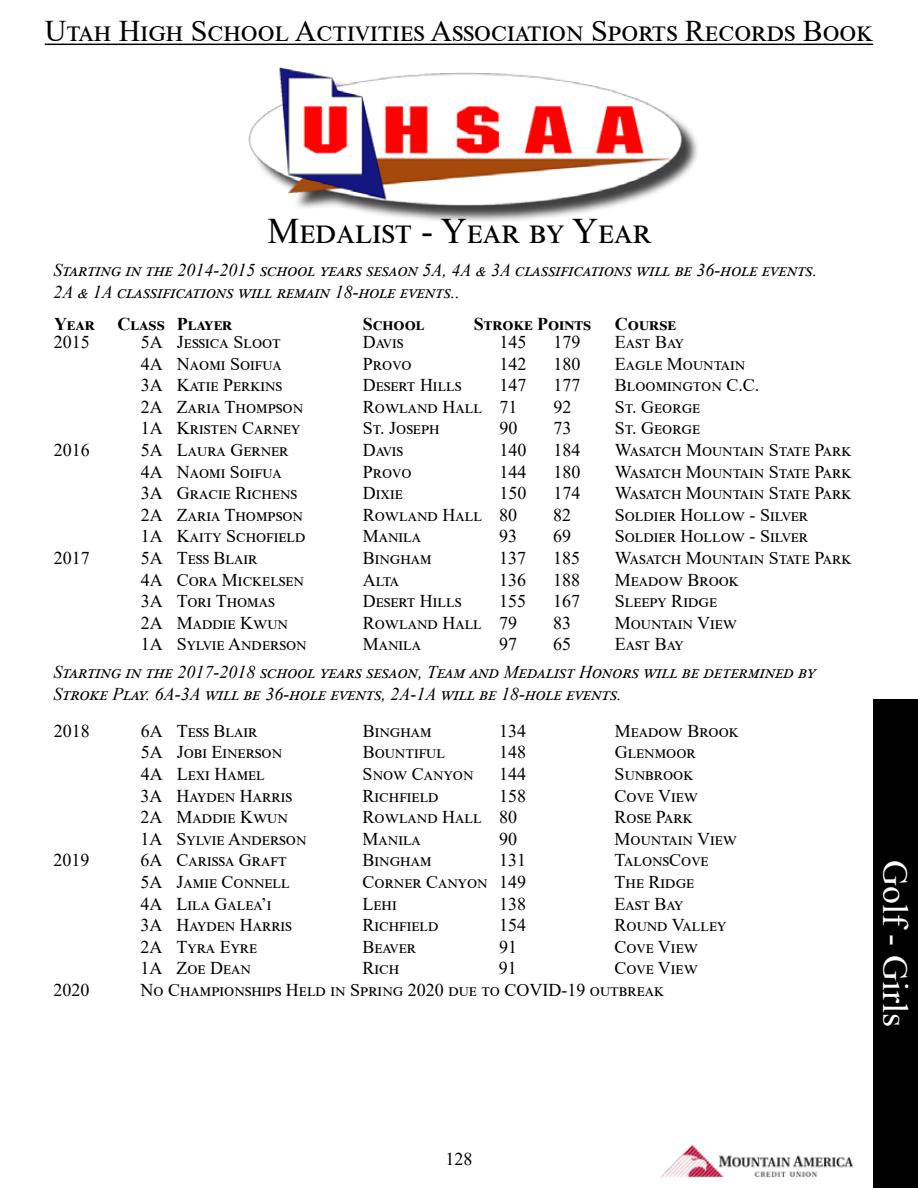
<style>
.page{position:relative;width:918px;height:1188px;background:#fff}
.page>*{position:absolute;margin:0;border:0;box-sizing:border-box;transform-origin:0 0}
.t1{font:36px "Times New Roman";color:#000}
.t2{font:36px "Times New Roman";color:#fff}
.t3{font:30px "Times New Roman";color:#000}
.t4{font:18px "Times New Roman";color:#000}
.t5{font:italic 18px/21.6px "Times New Roman";color:#000}
.t6{font:700 18px "Times New Roman";color:#000}
</style>
<div class="page">
<hr style="left:45px;top:44px;width:828px;height:1px;background:#000">
<div style="left:252px;top:71px;width:448px;height:153px;background:#000;opacity:.75"></div>
<img style="left:248px;top:67px;width:440px;height:151px">
<img style="left:661px;top:1144px;width:193px;height:34px">
<div style="left:873px;top:699px;width:45px;height:489px;background:#000"></div>
<h2 class="t3" style="left:45px;top:10px;width:830px">Utah High School Activities Association Sports Records Book</h2>
<h1 class="t1" style="left:267px;top:205px;width:379px">Medalist - Year by Year</h1>
<p class="t5" style="left:53px;top:259px;width:765px">Starting in the 2014-2015 school years sesaon 5A, 4A &amp; 3A classifications will be 36-hole events.<br>2A &amp; 1A classifications will remain 18-hole events..</p>
<p class="t6" style="left:54px;top:311px;width:43px">Year</p>
<p class="t6" style="left:118px;top:311px;width:116px">Class Player</p>
<p class="t6" style="left:363px;top:311px;width:63px">School</p>
<p class="t6" style="left:474px;top:311px;width:119px">Stroke Points</p>
<p class="t6" style="left:615px;top:311px;width:62px">Course</p>
<p class="t4" style="left:54px;top:329px;width:37px">2015</p>
<p class="t4" style="left:141px;top:329px;width:141px">5A Jessica Sloot</p>
<p class="t4" style="left:363px;top:329px;width:42px">Davis</p>
<p class="t4" style="left:499px;top:329px;width:28px">145</p>
<p class="t4" style="left:553px;top:329px;width:28px">179</p>
<p class="t4" style="left:615px;top:329px;width:70px">East Bay</p>
<p class="t4" style="left:141px;top:351px;width:142px">4A Naomi Soifua</p>
<p class="t4" style="left:363px;top:351px;width:50px">Provo</p>
<p class="t4" style="left:499px;top:351px;width:28px">142</p>
<p class="t4" style="left:553px;top:351px;width:28px">180</p>
<p class="t4" style="left:615px;top:351px;width:132px">Eagle Mountain</p>
<p class="t4" style="left:141px;top:373px;width:143px">3A Katie Perkins</p>
<p class="t4" style="left:363px;top:373px;width:100px">Desert Hills</p>
<p class="t4" style="left:499px;top:373px;width:28px">147</p>
<p class="t4" style="left:553px;top:373px;width:28px">177</p>
<p class="t4" style="left:615px;top:373px;width:146px">Bloomington C.C.</p>
<p class="t4" style="left:141px;top:394px;width:164px">2A Zaria Thompson</p>
<p class="t4" style="left:363px;top:394px;width:156px">Rowland Hall 71</p>
<p class="t4" style="left:553px;top:394px;width:19px">92</p>
<p class="t4" style="left:615px;top:394px;width:87px">St. George</p>
<p class="t4" style="left:141px;top:416px;width:161px">1A Kristen Carney</p>
<p class="t4" style="left:363px;top:416px;width:78px">St. Joseph</p>
<p class="t4" style="left:499px;top:416px;width:19px">90</p>
<p class="t4" style="left:553px;top:416px;width:19px">73</p>
<p class="t4" style="left:615px;top:416px;width:87px">St. George</p>
<p class="t4" style="left:54px;top:437px;width:37px">2016</p>
<p class="t4" style="left:141px;top:437px;width:146px">5A Laura Gerner</p>
<p class="t4" style="left:363px;top:437px;width:42px">Davis</p>
<p class="t4" style="left:499px;top:437px;width:28px">140</p>
<p class="t4" style="left:553px;top:437px;width:28px">184</p>
<p class="t4" style="left:615px;top:437px;width:238px">Wasatch Mountain State Park</p>
<p class="t4" style="left:141px;top:459px;width:142px">4A Naomi Soifua</p>
<p class="t4" style="left:363px;top:459px;width:50px">Provo</p>
<p class="t4" style="left:499px;top:459px;width:28px">144</p>
<p class="t4" style="left:553px;top:459px;width:28px">180</p>
<p class="t4" style="left:615px;top:459px;width:238px">Wasatch Mountain State Park</p>
<p class="t4" style="left:141px;top:481px;width:158px">3A Gracie Richens</p>
<p class="t4" style="left:363px;top:481px;width:41px">Dixie</p>
<p class="t4" style="left:499px;top:481px;width:28px">150</p>
<p class="t4" style="left:553px;top:481px;width:28px">174</p>
<p class="t4" style="left:615px;top:481px;width:238px">Wasatch Mountain State Park</p>
<p class="t4" style="left:141px;top:502px;width:164px">2A Zaria Thompson</p>
<p class="t4" style="left:363px;top:502px;width:156px">Rowland Hall 80</p>
<p class="t4" style="left:553px;top:502px;width:19px">82</p>
<p class="t4" style="left:615px;top:502px;width:192px">Soldier Hollow - Silver</p>
<p class="t4" style="left:141px;top:524px;width:166px">1A Kaity Schofield</p>
<p class="t4" style="left:363px;top:524px;width:60px">Manila</p>
<p class="t4" style="left:499px;top:524px;width:19px">93</p>
<p class="t4" style="left:553px;top:524px;width:19px">69</p>
<p class="t4" style="left:615px;top:524px;width:192px">Soldier Hollow - Silver</p>
<p class="t4" style="left:54px;top:545px;width:37px">2017</p>
<p class="t4" style="left:141px;top:545px;width:115px">5A Tess Blair</p>
<p class="t4" style="left:363px;top:545px;width:70px">Bingham</p>
<p class="t4" style="left:499px;top:545px;width:28px">137</p>
<p class="t4" style="left:553px;top:545px;width:28px">185</p>
<p class="t4" style="left:615px;top:545px;width:238px">Wasatch Mountain State Park</p>
<p class="t4" style="left:141px;top:567px;width:165px">4A Cora Mickelsen</p>
<p class="t4" style="left:363px;top:567px;width:38px">Alta</p>
<p class="t4" style="left:499px;top:567px;width:28px">136</p>
<p class="t4" style="left:553px;top:567px;width:28px">188</p>
<p class="t4" style="left:615px;top:567px;width:126px">Meadow Brook</p>
<p class="t4" style="left:141px;top:589px;width:135px">3A Tori Thomas</p>
<p class="t4" style="left:363px;top:589px;width:100px">Desert Hills</p>
<p class="t4" style="left:499px;top:589px;width:28px">155</p>
<p class="t4" style="left:553px;top:589px;width:28px">167</p>
<p class="t4" style="left:615px;top:589px;width:104px">Sleepy Ridge</p>
<p class="t4" style="left:141px;top:610px;width:149px">2A Maddie Kwun</p>
<p class="t4" style="left:363px;top:610px;width:156px">Rowland Hall 79</p>
<p class="t4" style="left:553px;top:610px;width:19px">83</p>
<p class="t4" style="left:615px;top:610px;width:124px">Mountain View</p>
<p class="t4" style="left:141px;top:632px;width:167px">1A Sylvie Anderson</p>
<p class="t4" style="left:363px;top:632px;width:60px">Manila</p>
<p class="t4" style="left:499px;top:632px;width:19px">97</p>
<p class="t4" style="left:553px;top:632px;width:19px">65</p>
<p class="t4" style="left:615px;top:632px;width:70px">East Bay</p>
<p class="t5" style="left:53px;top:661px;width:764px">Starting in the 2017-2018 school years sesaon, Team and Medalist Honors will be determined by<br>Stroke Play. 6A-3A will be 36-hole events, 2A-1A will be 18-hole events.</p>
<p class="t4" style="left:54px;top:718px;width:37px">2018</p>
<p class="t4" style="left:141px;top:718px;width:115px">6A Tess Blair</p>
<p class="t4" style="left:363px;top:718px;width:70px">Bingham</p>
<p class="t4" style="left:499px;top:718px;width:28px">134</p>
<p class="t4" style="left:615px;top:718px;width:126px">Meadow Brook</p>
<p class="t4" style="left:141px;top:740px;width:143px">5A Jobi Einerson</p>
<p class="t4" style="left:363px;top:740px;width:84px">Bountiful</p>
<p class="t4" style="left:499px;top:740px;width:28px">148</p>
<p class="t4" style="left:615px;top:740px;width:79px">Glenmoor</p>
<p class="t4" style="left:141px;top:761px;width:126px">4A Lexi Hamel</p>
<p class="t4" style="left:363px;top:761px;width:112px">Snow Canyon</p>
<p class="t4" style="left:499px;top:761px;width:28px">144</p>
<p class="t4" style="left:615px;top:761px;width:80px">Sunbrook</p>
<p class="t4" style="left:141px;top:783px;width:153px">3A Hayden Harris</p>
<p class="t4" style="left:363px;top:783px;width:78px">Richfield</p>
<p class="t4" style="left:499px;top:783px;width:28px">158</p>
<p class="t4" style="left:615px;top:783px;width:85px">Cove View</p>
<p class="t4" style="left:141px;top:805px;width:149px">2A Maddie Kwun</p>
<p class="t4" style="left:363px;top:805px;width:156px">Rowland Hall 80</p>
<p class="t4" style="left:615px;top:805px;width:80px">Rose Park</p>
<p class="t4" style="left:141px;top:826px;width:167px">1A Sylvie Anderson</p>
<p class="t4" style="left:363px;top:826px;width:60px">Manila</p>
<p class="t4" style="left:499px;top:826px;width:19px">90</p>
<p class="t4" style="left:615px;top:826px;width:124px">Mountain View</p>
<p class="t4" style="left:54px;top:848px;width:37px">2019</p>
<p class="t4" style="left:141px;top:848px;width:148px">6A Carissa Graft</p>
<p class="t4" style="left:363px;top:848px;width:70px">Bingham</p>
<p class="t4" style="left:499px;top:848px;width:28px">131</p>
<p class="t4" style="left:615px;top:848px;width:95px">TalonsCove</p>
<p class="t4" style="left:141px;top:869px;width:151px">5A Jamie Connell</p>
<p class="t4" style="left:363px;top:869px;width:165px">Corner Canyon 149</p>
<p class="t4" style="left:615px;top:869px;width:81px">The Ridge</p>
<p class="t4" style="left:141px;top:891px;width:132px">4A Lila Galea’i</p>
<p class="t4" style="left:363px;top:891px;width:36px">Lehi</p>
<p class="t4" style="left:499px;top:891px;width:28px">138</p>
<p class="t4" style="left:615px;top:891px;width:70px">East Bay</p>
<p class="t4" style="left:141px;top:913px;width:153px">3A Hayden Harris</p>
<p class="t4" style="left:363px;top:913px;width:78px">Richfield</p>
<p class="t4" style="left:499px;top:913px;width:28px">154</p>
<p class="t4" style="left:615px;top:913px;width:113px">Round Valley</p>
<p class="t4" style="left:141px;top:934px;width:118px">2A Tyra Eyre</p>
<p class="t4" style="left:363px;top:934px;width:52px">Beaver</p>
<p class="t4" style="left:499px;top:934px;width:19px">91</p>
<p class="t4" style="left:615px;top:934px;width:85px">Cove View</p>
<p class="t4" style="left:141px;top:956px;width:112px">1A Zoe Dean</p>
<p class="t4" style="left:363px;top:956px;width:38px">Rich</p>
<p class="t4" style="left:499px;top:956px;width:19px">91</p>
<p class="t4" style="left:615px;top:956px;width:85px">Cove View</p>
<p class="t4" style="left:53px;top:977px;width:37px">2020</p>
<p class="t4" style="left:140px;top:977px;width:525px">No Championships Held in Spring 2020 due to COVID-19 outbreak</p>
<h1 class="t2" style="left:920px;top:860px;width:169px;rotate:90deg">Golf - Girls</h1>
<p class="t4" style="left:446px;top:1146px;width:28px">128</p>
</div>
